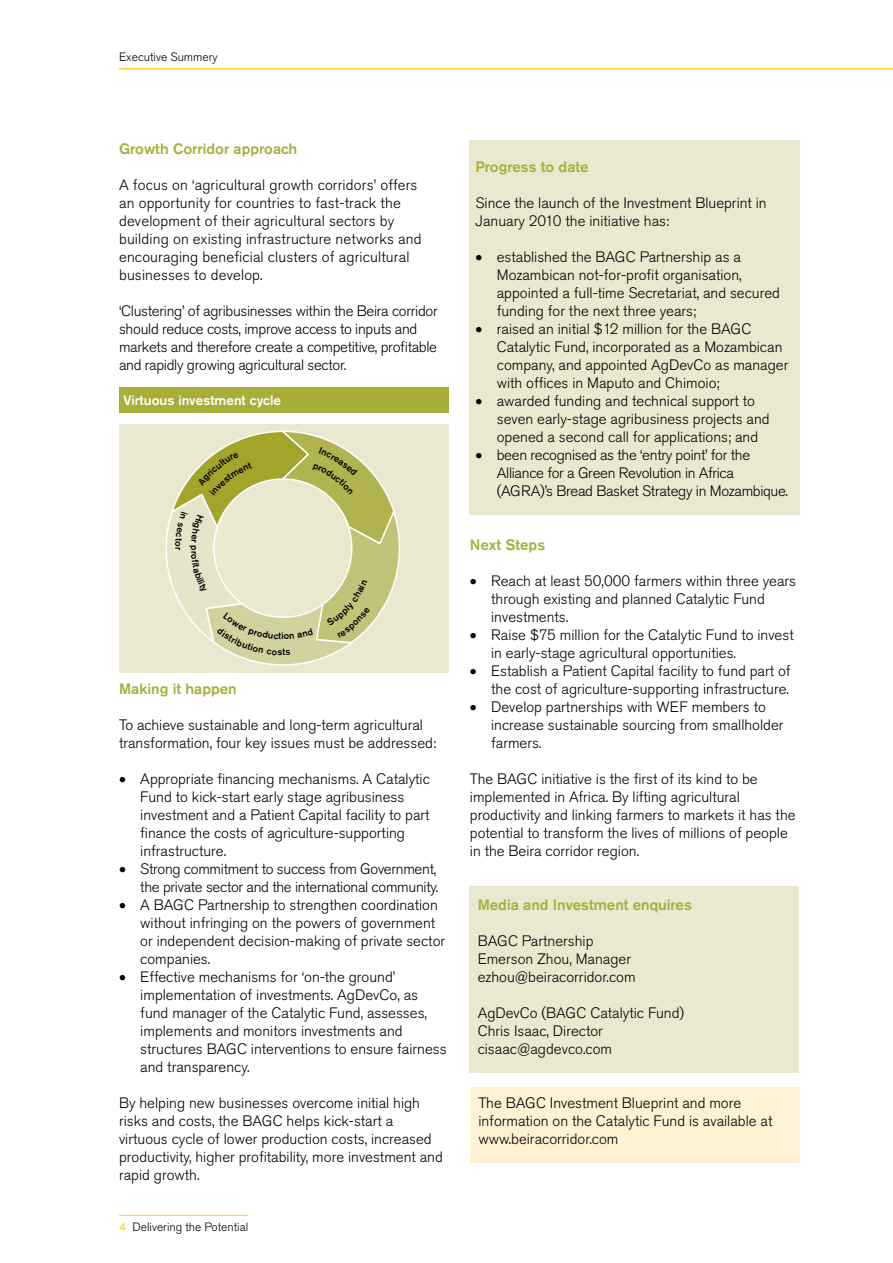
<style>
.page{position:relative;width:893px;height:1263px;background:#fff}
.page>*{position:absolute;margin:0;border:0;box-sizing:border-box;transform-origin:0 0}
.t1{font:300 15px/18px "Akzidenz Grotesk Pro";color:#000}
.t2{font:300 15px/18px "Akzidenz Grotesk Pro";letter-spacing:-.02em;color:#000}
.t3{font:500 15px "Akzidenz Grotesk Pro";color:#a7af39}
.t4{font:500 13.5px "Akzidenz Grotesk Pro";color:#fff}
.t5{font:300 12px "Akzidenz Grotesk Pro";color:#000}
.s1{font-weight:400;color:#ffcc31}
</style>
<div class="page">
<hr style="left:119px;top:68px;width:774px;height:2px;background:#ffcc31">
<hr style="left:119px;top:1215px;width:129px;height:1px;background:#ffcc31">
<div style="left:469px;top:885px;width:330px;height:187px;background:#eae9d0"></div>
<div style="left:470px;top:1087px;width:329px;height:75px;background:#fff1d4"></div>
<div style="left:469px;top:140px;width:330px;height:374px;background:#eae9d0"></div>
<div style="left:119px;top:424px;width:330px;height:249px;background:#eae9d0"></div>
<div style="left:119px;top:387px;width:330px;height:26px;background:#a7af39"></div>
<svg style="left:165px;top:430px;width:235px;height:236px"></svg>
<p class="t5" style="left:119px;top:49px;width:100px">Executive Summery</p>
<p class="t3" style="left:119px;top:139px;width:180px">Growth Corridor approach</p>
<p class="t1" style="left:119px;top:176px;width:304px">A focus on ‘agricultural growth corridors’ offers an opportunity for countries to fast-track the development of their agricultural sectors by building on existing infrastructure networks and encouraging beneficial clusters of agricultural businesses to develop.</p>
<p class="t2" style="left:119px;top:302px;width:320px">‘Clustering’ of agribusinesses within the Beira corridor should reduce costs, improve access to inputs and markets and therefore create a competitive, profitable and rapidly growing agricultural sector.</p>
<p class="t4" style="left:124px;top:392px;width:159px">Virtuous investment cycle</p>
<p class="t3" style="left:119px;top:679px;width:119px">Making it happen</p>
<p class="t1" style="left:119px;top:716px;width:319px">To achieve sustainable and long-term agricultural transformation, four key issues must be addressed:</p>
<p class="t1" style="left:140px;top:770px;width:291px;text-indent:-21px">• Appropriate financing mechanisms. A Catalytic Fund to kick-start early stage agribusiness investment and a Patient Capital facility to part finance the costs of agriculture-supporting infrastructure.</p>
<p class="t2" style="left:119px;top:860px;width:321px;text-align:right">• Strong commitment to success from Government, the private sector and the international community.</p>
<p class="t1" style="left:140px;top:896px;width:306px;text-indent:-21px">• A BAGC Partnership to strengthen coordination without infringing on the powers of government or independent decision-making of private sector companies.</p>
<p class="t1" style="left:140px;top:968px;width:308px;text-indent:-21px">• Effective mechanisms for ‘on-the ground’ implementation of investments. AgDevCo, as fund manager of the Catalytic Fund, assesses, implements and monitors investments and structures BAGC interventions to ensure fairness and transparency.</p>
<p class="t1" style="left:119px;top:1094px;width:325px">By helping new businesses overcome initial high risks and costs, the BAGC helps kick-start a virtuous cycle of lower production costs, increased productivity, higher profitability, more investment and rapid growth.</p>
<p class="t5" style="left:119px;top:1218px;width:131px"><span class="s1">4</span> Delivering the Potential</p>
<p class="t3" style="left:476px;top:157px;width:115px">Progress to date</p>
<p class="t1" style="left:476px;top:194px;width:293px">Since the launch of the Investment Blueprint in<br>January 2010 the initiative has:</p>
<p class="t1" style="left:497px;top:248px;width:285px;text-indent:-21px">• established the BAGC Partnership as a Mozambican not-for-profit organisation, appointed a full-time Secretariat, and secured funding for the next three years;</p>
<p class="t1" style="left:497px;top:320px;width:293px;text-indent:-21px">• raised an initial $12 million for the BAGC Catalytic Fund, incorporated as a Mozambican company, and appointed AgDevCo as manager with offices in Maputo and Chimoio;</p>
<p class="t1" style="left:497px;top:392px;width:274px;text-indent:-21px">• awarded funding and technical support to seven early-stage agribusiness projects and opened a second call for applications; and</p>
<p class="t2" style="left:497px;top:446px;width:293px;text-indent:-21px">• been recognised as the ‘entry point’ for the<br>Alliance for a Green Revolution in Africa (AGRA)’s Bread Basket Strategy in Mozambique.</p>
<p class="t3" style="left:470px;top:535px;width:77px">Next Steps</p>
<p class="t1" style="left:491px;top:572px;width:306px;text-indent:-21px">• Reach at least 50,000 farmers within three years through existing and planned Catalytic Fund investments.</p>
<p class="t1" style="left:491px;top:626px;width:304px;text-indent:-21px">• Raise $75 million for the Catalytic Fund to invest in early-stage agricultural opportunities.</p>
<p class="t1" style="left:470px;top:662px;width:322px;text-align:right">• Establish a Patient Capital facility to fund part of the cost of agriculture-supporting infrastructure.</p>
<p class="t1" style="left:491px;top:698px;width:294px;text-indent:-21px">• Develop partnerships with WEF members to increase sustainable sourcing from smallholder farmers.</p>
<p class="t1" style="left:470px;top:770px;width:327px">The BAGC initiative is the first of its kind to be implemented in Africa. By lifting agricultural productivity and linking farmers to markets it has the potential to transform the lives of millions of people in the Beira corridor region.</p>
<p class="t3" style="left:478px;top:895px;width:216px">Media and Investment enquires</p>
<p class="t1" style="left:478px;top:932px;width:159px">BAGC Partnership<br>Emerson Zhou, Manager ezhou@beiracorridor.com</p>
<p class="t1" style="left:478px;top:1004px;width:208px">AgDevCo (BAGC Catalytic Fund)<br>Chris Isaac, Director cisaac@agdevco.com</p>
<p class="t1" style="left:478px;top:1094px;width:295px">The BAGC Investment Blueprint and more information on the Catalytic Fund is available at www.beiracorridor.com</p>
</div>
